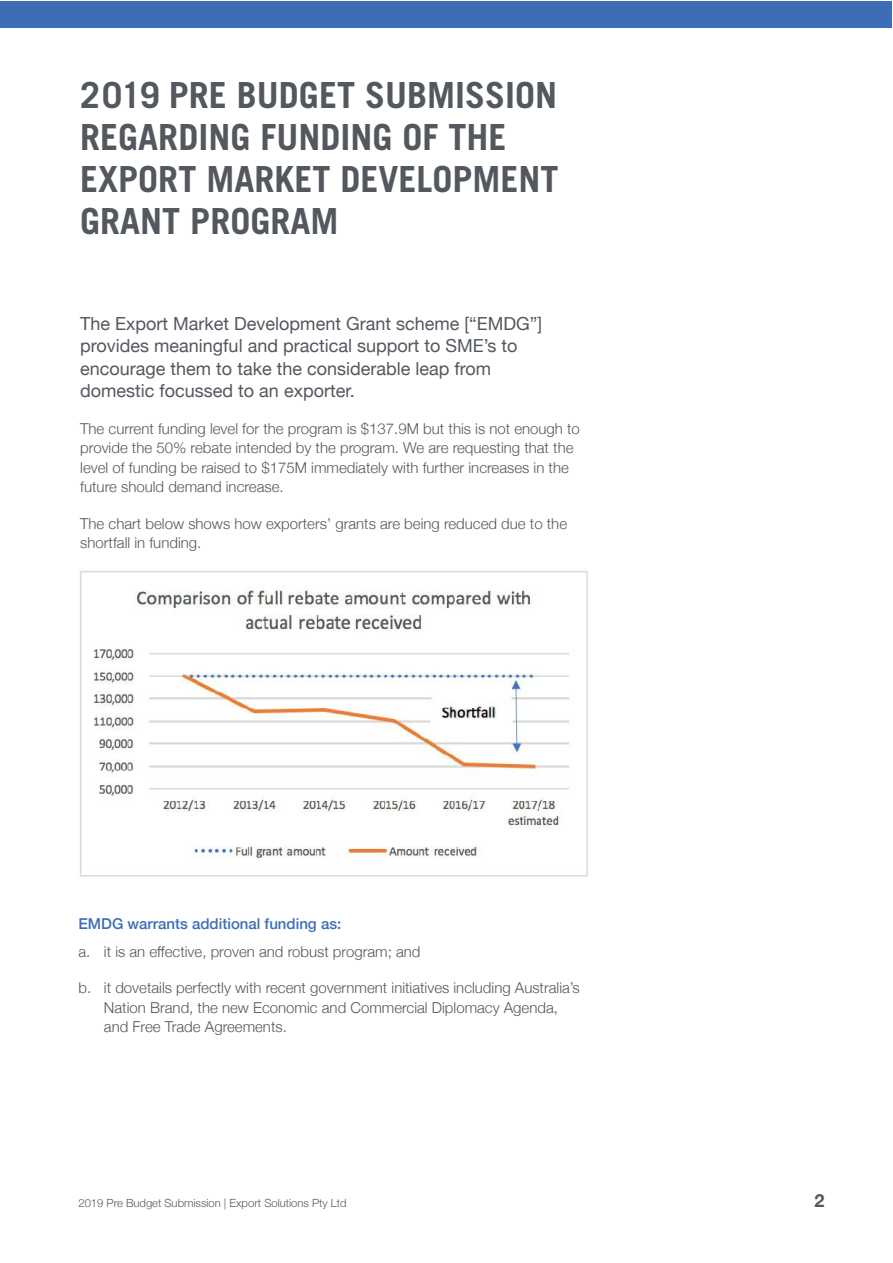
<style>
.page{position:relative;width:893px;height:1263px;background:#fff}
.page>*{position:absolute;margin:0;border:0;box-sizing:border-box;transform-origin:0 0}
.t1{font:700 36px/42px "Trade Gothic";color:#53585f}
.t2{font:18px/22.5px "Helvetica Neue";color:#53585f}
.t3{font:700 18px "Helvetica Neue";color:#53585f}
.t4{font:300 15px/19.5px "Helvetica Neue";color:#53585f}
.t5{font:500 15px "Helvetica Neue";color:#3d6eb5}
.t6{font:300 11.25px "Helvetica Neue";color:#53585f}
</style>
<div class="page">
<img style="left:80px;top:571px;width:508px;height:306px">
<div style="left:1px;top:1px;width:891px;height:27px;background:#3d6eb5"></div>
<h1 class="t1" style="left:80px;top:73px;width:480px">2019 PRE BUDGET SUBMISSION<br>REGARDING FUNDING OF THE<br>EXPORT MARKET DEVELOPMENT<br>GRANT PROGRAM</h1>
<p class="t2" style="left:80px;top:313px;width:463px">The Export Market Development Grant scheme [“EMDG”] provides meaningful and practical support to SME’s to encourage them to take the considerable leap from domestic focussed to an exporter.</p>
<p class="t4" style="left:80px;top:417px;width:501px">The current funding level for the program is $137.9M but this is not enough to provide the 50% rebate intended by the program. We are requesting that the level of funding be raised to $175M immediately with further increases in the future should demand increase.</p>
<p class="t4" style="left:80px;top:512px;width:488px">The chart below shows how exporters’ grants are being reduced due to the shortfall in funding.</p>
<p class="t5" style="left:78px;top:911px;width:264px">EMDG warrants additional funding as:</p>
<p class="t4" style="left:78px;top:941px;width:344px">a. it is an effective, proven and robust program; and</p>
<p class="t4" style="left:104px;top:977px;width:477px;text-indent:-26px">b. it dovetails perfectly with recent government initiatives including Australia’s<br>Nation Brand, the new Economic and Commercial Diplomacy Agenda, and Free Trade Agreements.</p>
<p class="t6" style="left:78px;top:1194px;width:270px">2019 Pre Budget Submission | Export Solutions Pty Ltd</p>
<p class="t3" style="left:814px;top:1186px;width:12px">2</p>
</div>
